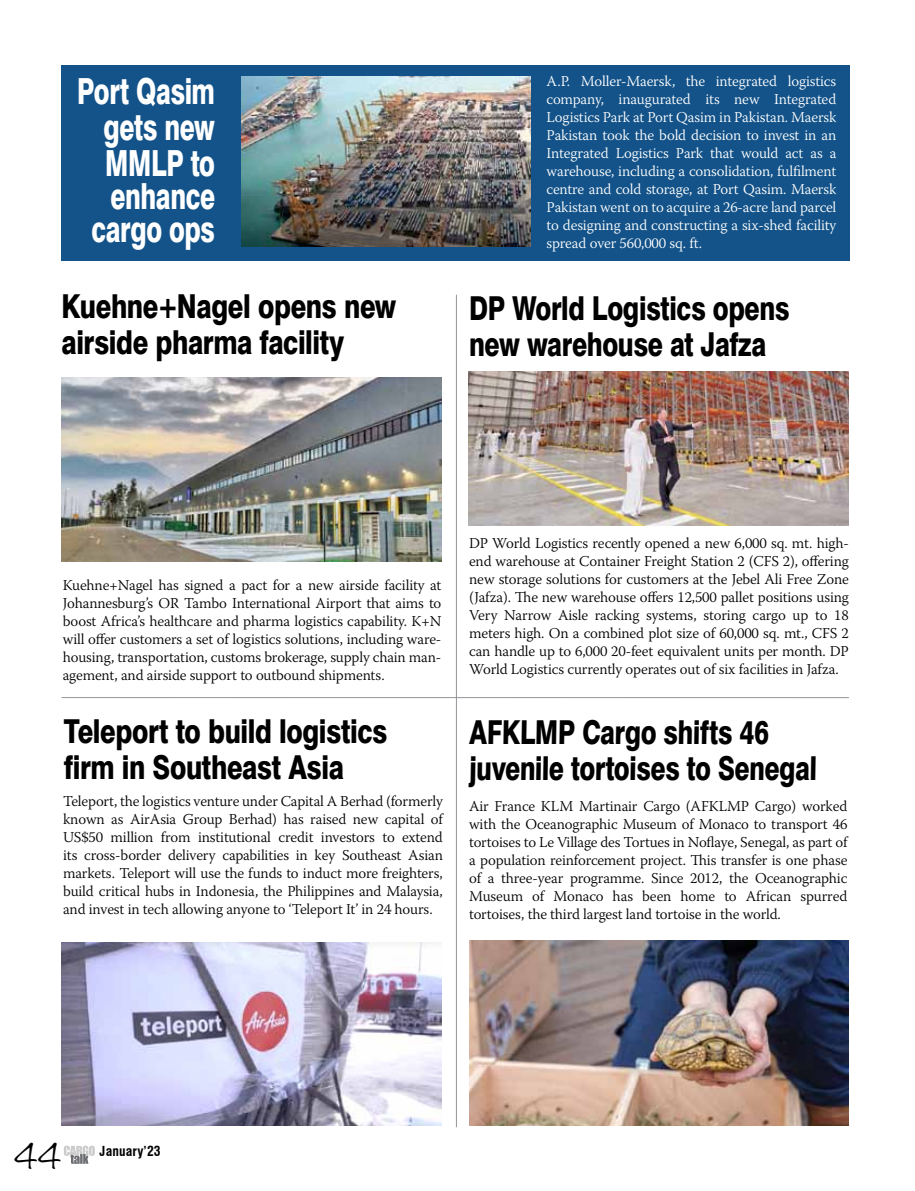
<style>
.page{position:relative;width:915px;height:1191px;background:#fff}
.page>*{position:absolute;margin:0;border:0;box-sizing:border-box;transform-origin:0 0}
.t1{font:800 36px/34.5px "Swiss 721 BT";letter-spacing:-.015em;color:#fff;text-align:right;scale:.7 1}
.t2{font:800 33px/36px "Swiss 721 BT";letter-spacing:-.015em;color:#000;scale:.79 1}
.t3{font:800 33px/36px "Swiss 721 BT";letter-spacing:-.015em;color:#000;scale:.76 1}
.t4{font:800 33px/36px "Swiss 721 BT";letter-spacing:-.015em;color:#000;scale:.77 1}
.t5{font:300 30px "Noteworthy";color:#000}
.t6{font:300 15px/18px "Warnock Pro";letter-spacing:-.01em;color:#000;text-align:justify}
.t7{font:300 15px/18px "Warnock Pro";letter-spacing:-.01em;color:#fff;text-align:justify}
.t8{font:700 condensed 13.5px "Swiss 721 BT";letter-spacing:.01em;color:#000}
</style>
<div class="page">
<svg style="left:64px;top:1145px;width:31px;height:19px"></svg>
<img style="left:468px;top:371px;width:380px;height:154px">
<hr style="left:456px;top:295px;width:1px;height:832px;background:#939598">
<div style="left:61px;top:65px;width:788px;height:195px;background:#135389"></div>
<img style="left:241px;top:77px;width:289px;height:169px">
<hr style="left:62px;top:697px;width:786px;height:1px;background:#939598">
<img style="left:61px;top:378px;width:380px;height:183px">
<img style="left:469px;top:940px;width:379px;height:185px">
<img style="left:62px;top:942px;width:379px;height:183px">
<h1 class="t1" style="left:77px;top:74px;width:198px">Port Qasim gets new<br>MMLP to enhance cargo ops</h1>
<h2 class="t2" style="left:62px;top:288px;width:425px">Kuehne+Nagel opens new airside pharma facility</h2>
<p class="t7" style="left:546px;top:72px;width:291px">A.P. Moller-Maersk, the integrated logistics company, inaugurated its new Integrated Logistics Park at Port Qasim in Pakistan. Maersk Pakistan took the bold decision to invest in an Integrated Logistics Park that would act as a warehouse, including a consolidation, fulfilment centre and cold storage, at Port Qasim. Maersk Pakistan went on to acquire a 26-acre land parcel to designing and constructing a six-shed facility spread over 560,000 sq. ft.</p>
<h2 class="t4" style="left:469px;top:290px;width:418px">DP World Logistics opens new warehouse at Jafza</h2>
<p class="t6" style="left:63px;top:575px;width:380px">Kuehne+Nagel has signed a pact for a new airside facility at Johannesburg’s OR Tambo International Airport that aims to boost Africa’s healthcare and pharma logistics capability. K+N will offer customers a set of logistics solutions, including ware&shy;housing, transportation, customs brokerage, supply chain man&shy;agement, and airside support to outbound shipments.</p>
<h2 class="t2" style="left:64px;top:713px;width:411px">Teleport to build logistics firm in Southeast Asia</h2>
<p class="t6" style="left:63px;top:791px;width:381px">Teleport, the logistics venture under Capital A Berhad (formerly known as AirAsia Group Berhad) has raised new capital of US$50 million from institutional credit investors to extend its cross-border delivery capabilities in key Southeast Asian markets. Teleport will use the funds to induct more freighters, build critical hubs in Indonesia, the Philippines and Malaysia, and invest in tech allowing anyone to ‘Teleport It’ in 24 hours.</p>
<p class="t6" style="left:469px;top:534px;width:381px">DP World Logistics recently opened a new 6,000 sq. mt. high&shy;end warehouse at Container Freight Station 2 (CFS 2), offering new storage solutions for customers at the Jebel Ali Free Zone (Jafza). The new warehouse offers 12,500 pallet positions using Very Narrow Aisle racking systems, storing cargo up to 18 meters high. On a combined plot size of 60,000 sq. mt., CFS 2 can handle up to 6,000 20-feet equivalent units per month. DP World Logistics currently operates out of six facilities in Jafza.</p>
<h2 class="t3" style="left:469px;top:713px;width:460px">AFKLMP Cargo shifts 46 juvenile tortoises to Senegal</h2>
<p class="t6" style="left:469px;top:797px;width:380px">Air France KLM Martinair Cargo (AFKLMP Cargo) worked with the Oceanographic Museum of Monaco to transport 46 tortoises to Le Village des Tortues in Noflaye, Senegal, as part of a population reinforcement project. This transfer is one phase of a three-year programme. Since 2012, the Oceanographic Museum of Monaco has been home to African spurred tortoises, the third largest land tortoise in the world.</p>
<h3 class="t5" style="left:14px;top:1130px;width:48px">44</h3>
<p class="t8" style="left:99px;top:1142px;width:63px">January’23</p>
</div>
